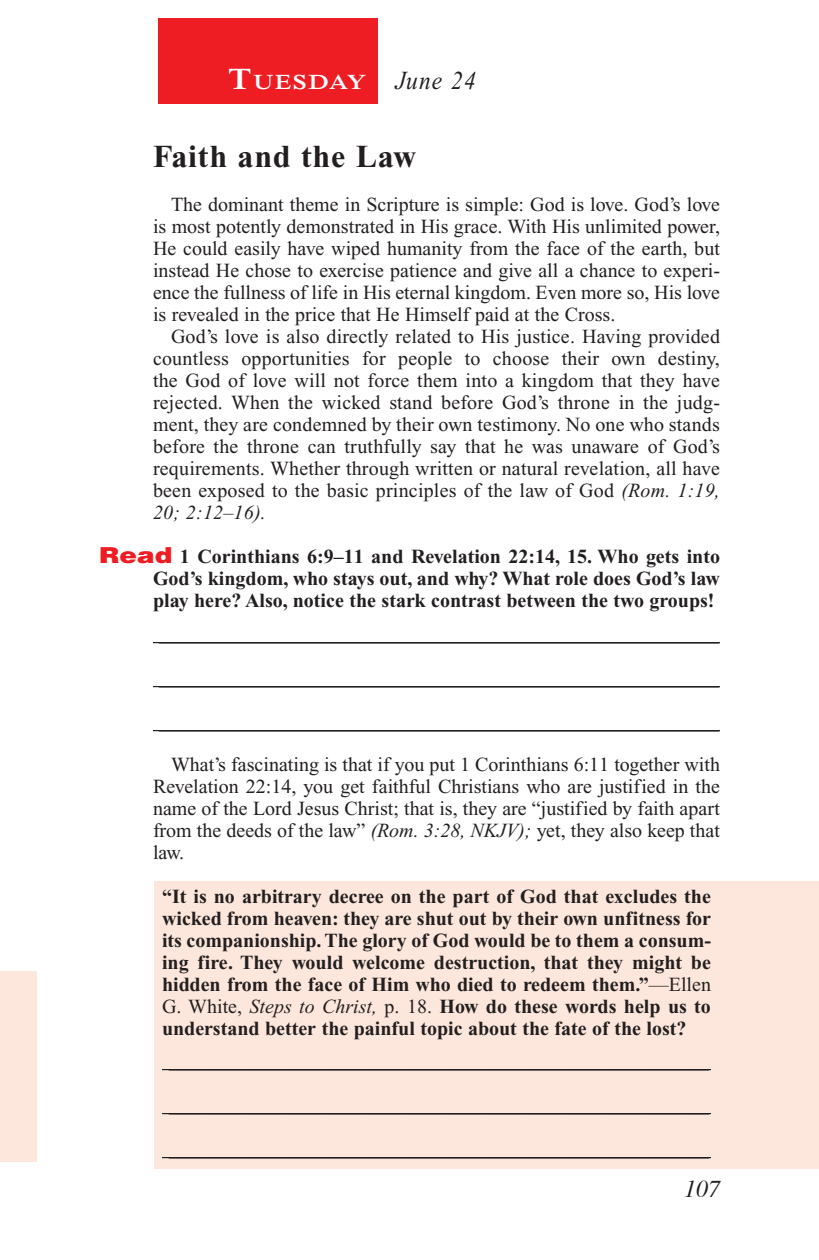
<style>
.page{position:relative;width:819px;height:1260px;background:#fff}
.page>*{position:absolute;margin:0;border:0;box-sizing:border-box;transform-origin:0 0}
.Head{font:700 32px "Times New Roman PS Std";letter-spacing:.025em;color:#231f20}
.Lesson_Dates{font:italic 26px "Times New Roman PS Std";letter-spacing:.05em;color:#231f20;scale:.9 1}
.t1{font:italic 24px "Times";color:#231f20}
.Daily_Header{font:600 21px "Times NRMT Std";letter-spacing:.055em;color:#fff;scale:1.1 1}
.Body{font:20px/22px "Times New Roman PS Std";color:#231f20;text-align:justify}
.x-screened_box-text{font:700 20px/22px "Times New Roman PS Std";color:#231f20;text-align:justify}
.Question{font:700 20px/22px "Times New Roman PS Std";color:#231f20;text-align:justify}
.Blank_Lines_In_Scree{font:20px "Times New Roman PS Std";color:#231f20}
.Blank_Lines{font:20px "Times New Roman PS Std";color:#231f20}
.Blank_Lines_SB{font:20px "Times New Roman PS Std";color:#231f20}
.s1{font-size:30px}
.s2{font-style:italic}
.s3{font-family:"Helvetica LT Std";font-weight:900;font-size:22px;color:#ee1d23}
.s4{font-weight:400}
.s5{font-weight:400;font-style:italic}
</style>
<div class="page">
<div style="left:158px;top:18px;width:220px;height:86px;background:#ee1d23"></div>
<div style="left:155px;top:881px;width:664px;height:288px;background:#fde7dc"></div>
<div style="left:0;top:971px;width:36px;height:190px;background:#fde7dc"></div>
<hr style="left:153px;top:642px;width:567px;height:1px;background:#231f20">
<hr style="left:153px;top:686px;width:567px;height:1px;background:#231f20">
<hr style="left:153px;top:730px;width:567px;height:1px;background:#231f20">
<hr style="left:162px;top:1069px;width:549px;height:1px;background:#231f20">
<hr style="left:162px;top:1113px;width:549px;height:1px;background:#231f20">
<hr style="left:162px;top:1157px;width:549px;height:1px;background:#231f20">
<p class="Daily_Header" style="left:228px;top:70px;width:127px"><span class="s1">T</span>UESDAY</p>
<p class="Lesson_Dates" style="left:396px;top:66px;width:91px">June 24</p>
<p class="Head" style="left:153px;top:138px;width:265px">Faith and the Law</p>
<p class="Body" style="left:153px;top:193px;width:569px;text-indent:18px">The dominant theme in Scripture is simple: God is love. God’s love is most potently demonstrated in His grace. With His unlimited power, He could easily have wiped humanity from the face of the earth, but instead He chose to exercise patience and give all a chance to experi&shy;ence the fullness of life in His eternal kingdom. Even more so, His love is revealed in the price that He Himself paid at the Cross.</p>
<p class="Body" style="left:153px;top:325px;width:569px;text-indent:18px">God’s love is also directly related to His justice. Having provided countless opportunities for people to choose their own destiny, the God of love will not force them into a kingdom that they have rejected. When the wicked stand before God’s throne in the judg&shy;ment, they are condemned by their own testimony. No one who stands before the throne can truthfully say that he was unaware of God’s requirements. Whether through written or natural revelation, all have been exposed to the basic principles of the law of God <span class="s2">(Rom. 1:19, 20; 2:12–16).</span></p>
<p class="Question" style="left:153px;top:545px;width:569px;text-indent:-54px"><span class="s3">Read</span> 1 Corinthians 6:9–11 and Revelation 22:14, 15. Who gets into God’s kingdom, who stays out, and why? What role does God’s law play here? Also, notice the stark contrast between the two groups!</p>
<p class="Blank_Lines_SB" style="left:159px;top:623px;width:561px">________________________________________________________</p>
<p class="Blank_Lines" style="left:159px;top:667px;width:561px">________________________________________________________</p>
<p class="Blank_Lines" style="left:159px;top:711px;width:561px">________________________________________________________</p>
<p class="Body" style="left:153px;top:753px;width:569px;text-indent:18px">What’s fascinating is that if you put 1 Corinthians 6:11 together with Revelation 22:14, you get faithful Christians who are justified in the name of the Lord Jesus Christ; that is, they are “justified by faith apart from the deeds of the law” <span class="s2">(Rom. 3:28, NKJV);</span> yet, they also keep that law.</p>
<p class="x-screened_box-text" style="left:162px;top:885px;width:551px">“It is no arbitrary decree on the part of God that excludes the wicked from heaven: they are shut out by their own unfitness for its companionship. The glory of God would be to them a consum&shy;ing fire. They would welcome destruction, that they might be hidden from the face of Him who died to redeem them.”<span class="s4">—Ellen G. White,</span> <span class="s5">Steps to Christ,</span> <span class="s4">p. 18.</span> How do these words help us to understand better the painful topic about the fate of the lost?</p>
<p class="Blank_Lines_In_Scree" style="left:169px;top:1050px;width:541px">______________________________________________________</p>
<p class="Blank_Lines_In_Scree" style="left:169px;top:1094px;width:541px">______________________________________________________</p>
<p class="Blank_Lines_In_Scree" style="left:169px;top:1138px;width:541px">______________________________________________________</p>
<p class="t1" style="left:684px;top:1174px;width:37px">107</p>
</div>
